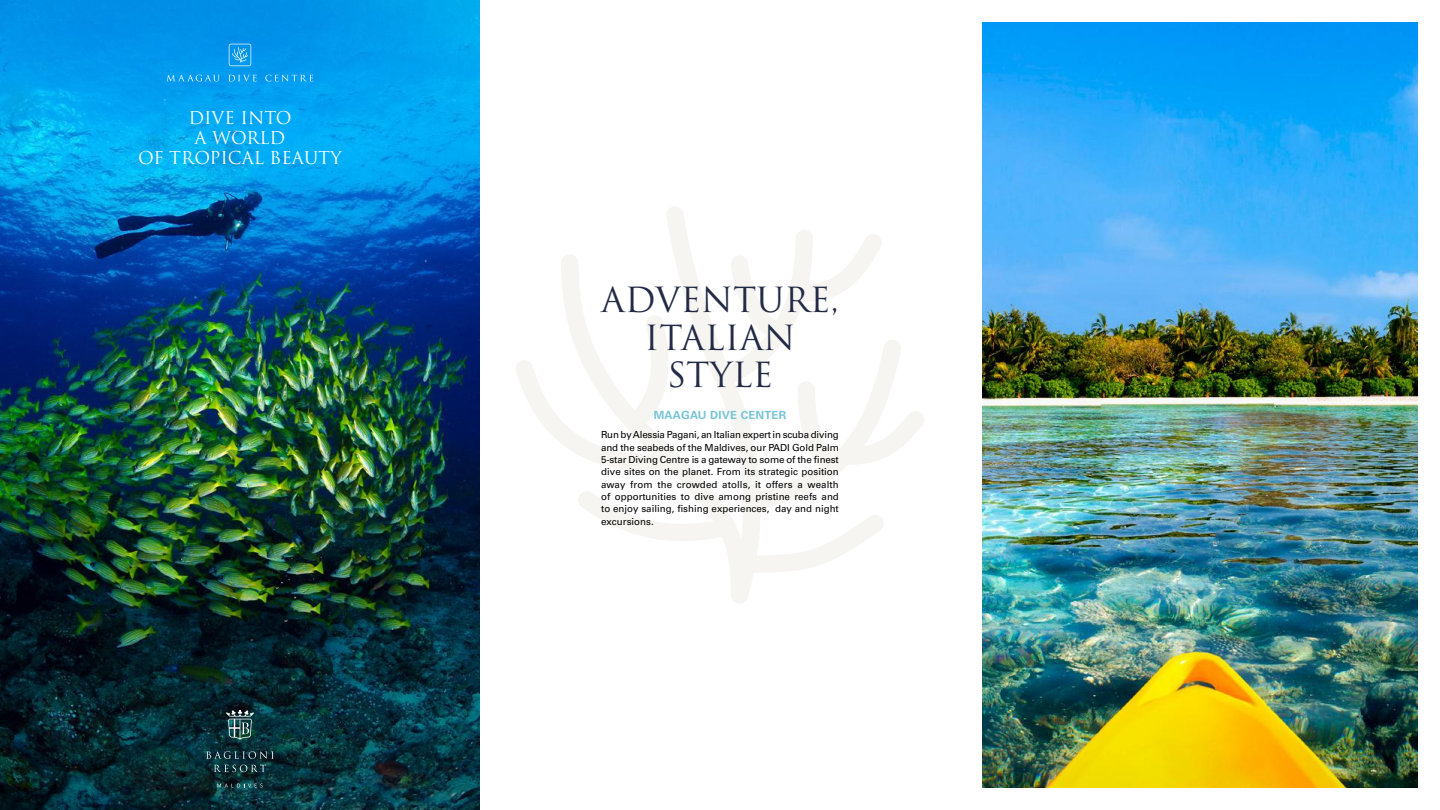
<style>
.page{position:relative;width:1440px;height:810px;background:#fff}
.page>*{position:absolute;margin:0;border:0;box-sizing:border-box;transform-origin:0 0}
.t1{font:33.75px/37.5px "Trajan";color:#222a45;text-align:center}
.t2{font:17.25px/20.2px "Trajan";color:#fff;text-align:center}
.t3{font:700 11.25px "Univers LT Std";letter-spacing:.02em;color:#77c5d6}
.t4{font:9.75px/12.4px "Univers LT Std";color:#000;text-align:justify}
</style>
<div class="page">
<img style="left:0;top:0;width:480px;height:476px">
<img style="left:0;top:476px;width:480px;height:334px">
<svg style="left:167px;top:75px;width:53px;height:6px"></svg>
<svg style="left:228px;top:75px;width:29px;height:6px"></svg>
<svg style="left:265px;top:75px;width:48px;height:6px"></svg>
<svg style="left:229px;top:44px;width:22px;height:22px"></svg>
<img style="left:982px;top:23px;width:435px;height:765px">
<svg style="left:516px;top:207px;width:408px;height:396px"></svg>
<svg style="left:206px;top:751px;width:68px;height:8px"></svg>
<svg style="left:217px;top:784px;width:46px;height:4px"></svg>
<svg style="left:214px;top:765px;width:52px;height:7px"></svg>
<svg style="left:226px;top:710px;width:28px;height:30px"></svg>
<h2 class="t2" style="left:138px;top:108px;width:205px">DIVE INTO<br>A WORLD<br>OF TROPICAL BEAUTY</h2>
<h1 class="t1" style="left:601px;top:281px;width:239px">ADVENTURE,<br>ITALIAN<br>STYLE</h1>
<p class="t3" style="left:654px;top:409px;width:134px">MAAGAU DIVE CENTER</p>
<p class="t4" style="left:601px;top:429px;width:239px">Run by Alessia Pagani, an Italian expert in scuba diving and the seabeds of the Maldives, our PADI Gold Palm 5-star Diving Centre is a gateway to some of the finest dive sites on the planet. From its strategic position away from the crowded atolls, it offers a wealth of opportunities to dive among pristine reefs and to enjoy sailing, fishing experiences, day and night excursions.</p>
</div>
